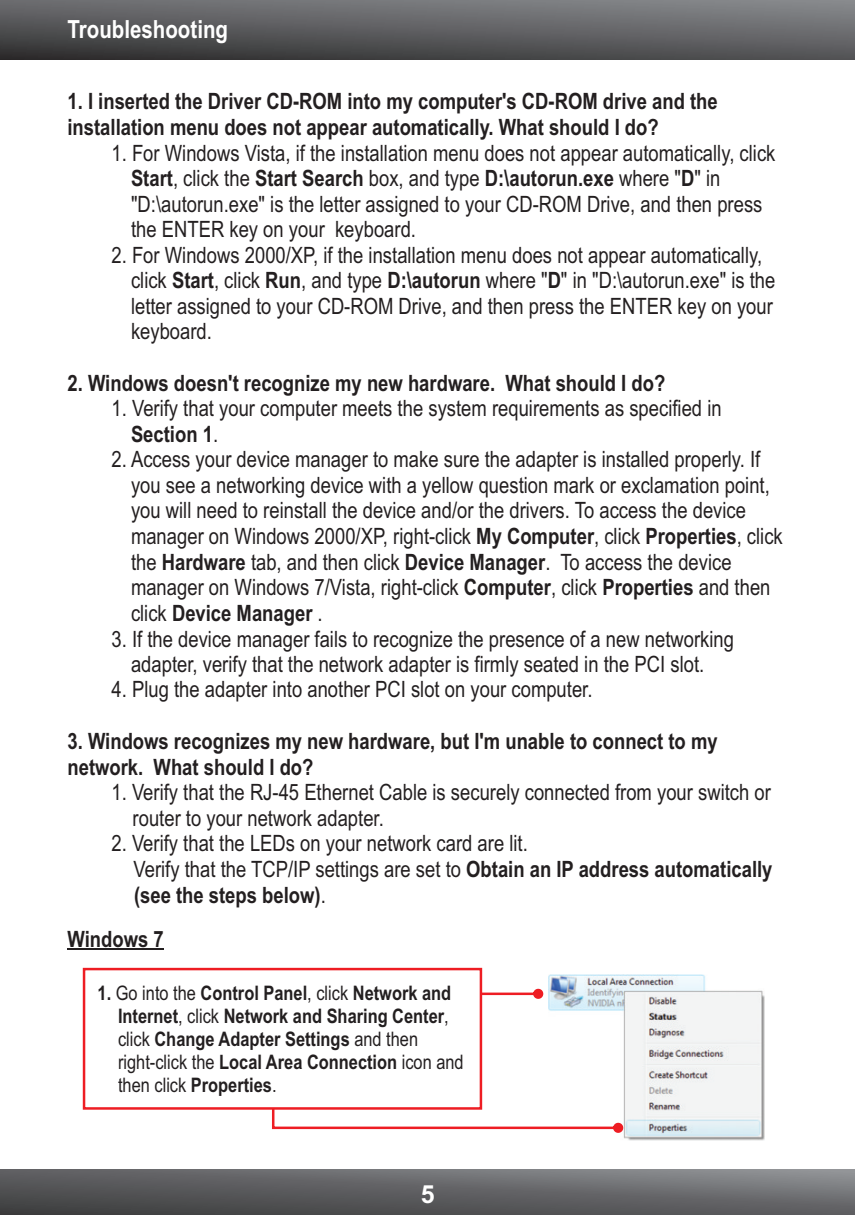
<style>
.page{position:relative;width:855px;height:1215px;background:#fff}
.page>*{position:absolute;margin:0;border:0;box-sizing:border-box;transform-origin:0 0}
.t1{font:700 25px "Arial Narrow";color:#fff}
.t2{font:700 25px "Arial";color:#fff}
.t3{font:22.5px/25.8px "Arial Narrow";color:#231f20}
.t4{font:700 22.5px/25.8px "Arial Narrow";color:#231f20}
.t5{font:700 20px/22.8px "Arial Narrow";color:#231f20}
.s1{font-weight:700}
.s2{font-weight:400}
</style>
<div class="page">
<svg style="left:0;top:0;width:855px;height:59px;background:#5e5e61"></svg>
<svg style="left:0;top:1170px;width:855px;height:45px;background:#606163"></svg>
<hr style="left:68px;top:949px;width:96px;height:1px;background:#231f20">
<img style="left:549px;top:974px;width:216px;height:167px">
<svg style="left:483px;top:989px;width:60px;height:10px"></svg>
<svg style="left:272px;top:1022px;width:351px;height:111px"></svg>
<svg style="left:82px;top:967px;width:401px;height:144px"></svg>
<p class="t1" style="left:68px;top:20px;width:162px">Troubleshooting</p>
<p class="t4" style="left:68px;top:91px;width:652px">1. I inserted the Driver CD-ROM into my computer's CD-ROM drive and the</p>
<p class="t3" style="left:112px;top:142px;width:665px">1. For Windows Vista, if the installation menu does not appear automatically, click</p>
<p class="t4" style="left:68px;top:116px;width:593px">installation menu does not appear automatically. What should I do?</p>
<p class="t3" style="left:131px;top:168px;width:633px"><span class="s1">Start</span>, click the <span class="s1">Start Search</span> box, and type <span class="s1">D:\autorun.exe</span> where "<span class="s1">D</span>" in "D:\autorun.exe" is the letter assigned to your CD-ROM Drive, and then press the ENTER key on your keyboard.</p>
<p class="t3" style="left:131px;top:244px;width:646px;text-indent:-19px">2. For Windows 2000/XP, if the installation menu does not appear automatically, click <span class="s1">Start</span>, click <span class="s1">Run</span>, and type <span class="s1">D:\autorun</span> where "<span class="s1">D</span>" in "D:\autorun.exe" is the letter assigned to your CD-ROM Drive, and then press the ENTER key on your keyboard.</p>
<p class="t4" style="left:67px;top:372px;width:599px">2. Windows doesn't recognize my new hardware. What should I do?</p>
<p class="t4" style="left:131px;top:423px;width:89px">Section 1<span class="s2">.</span></p>
<p class="t3" style="left:131px;top:449px;width:653px;text-indent:-19px">2. Access your device manager to make sure the adapter is installed properly. If you see a networking device with a yellow question mark or exclamation point, you will need to reinstall the device and/or the drivers. To access the device manager on Windows 2000/XP, right-click <span class="s1">My Computer</span>, click <span class="s1">Properties</span>, click the <span class="s1">Hardware</span> tab, and then click <span class="s1">Device Manager</span>. To access the device manager on Windows 7/Vista, right-click <span class="s1">Computer</span>, click <span class="s1">Properties</span> and then click <span class="s1">Device Manager</span> .</p>
<p class="t3" style="left:112px;top:628px;width:624px;text-align:center">3. If the device manager fails to recognize the presence of a new networking adapter, verify that the network adapter is firmly seated in the PCI slot.</p>
<p class="t3" style="left:112px;top:679px;width:483px">4. Plug the adapter into another PCI slot on your computer.</p>
<p class="t4" style="left:67px;top:730px;width:652px">3. Windows recognizes my new hardware, but I'm unable to connect to my network. What should I do?</p>
<p class="t3" style="left:133px;top:782px;width:640px;text-indent:-21px">1. Verify that the RJ-45 Ethernet Cable is securely connected from your switch or router to your network adapter.</p>
<p class="t3" style="left:134px;top:832px;width:640px;text-indent:-22px">2. Verify that the LEDs on your network card are lit.<br>Verify that the TCP/IP settings are set to <span class="s1">Obtain an IP address automatically (see the steps below)</span>.</p>
<p class="t4" style="left:68px;top:928px;width:98px">Windows 7</p>
<p class="t5" style="left:118px;top:984px;width:347px;text-indent:-20px">1. <span class="s2">Go into the</span> Control Panel<span class="s2">, click</span> Network and Internet<span class="s2">, click</span> Network and Sharing Center<span class="s2">, click</span> Change Adapter Settings <span class="s2">and then right-click the</span> Local Area Connection <span class="s2">icon and then click</span> Properties<span class="s2">.</span></p>
<p class="t3" style="left:112px;top:397px;width:612px">1. Verify that your computer meets the system requirements as specified in</p>
<p class="t2" style="left:421px;top:1185px;width:15px">5</p>
</div>
